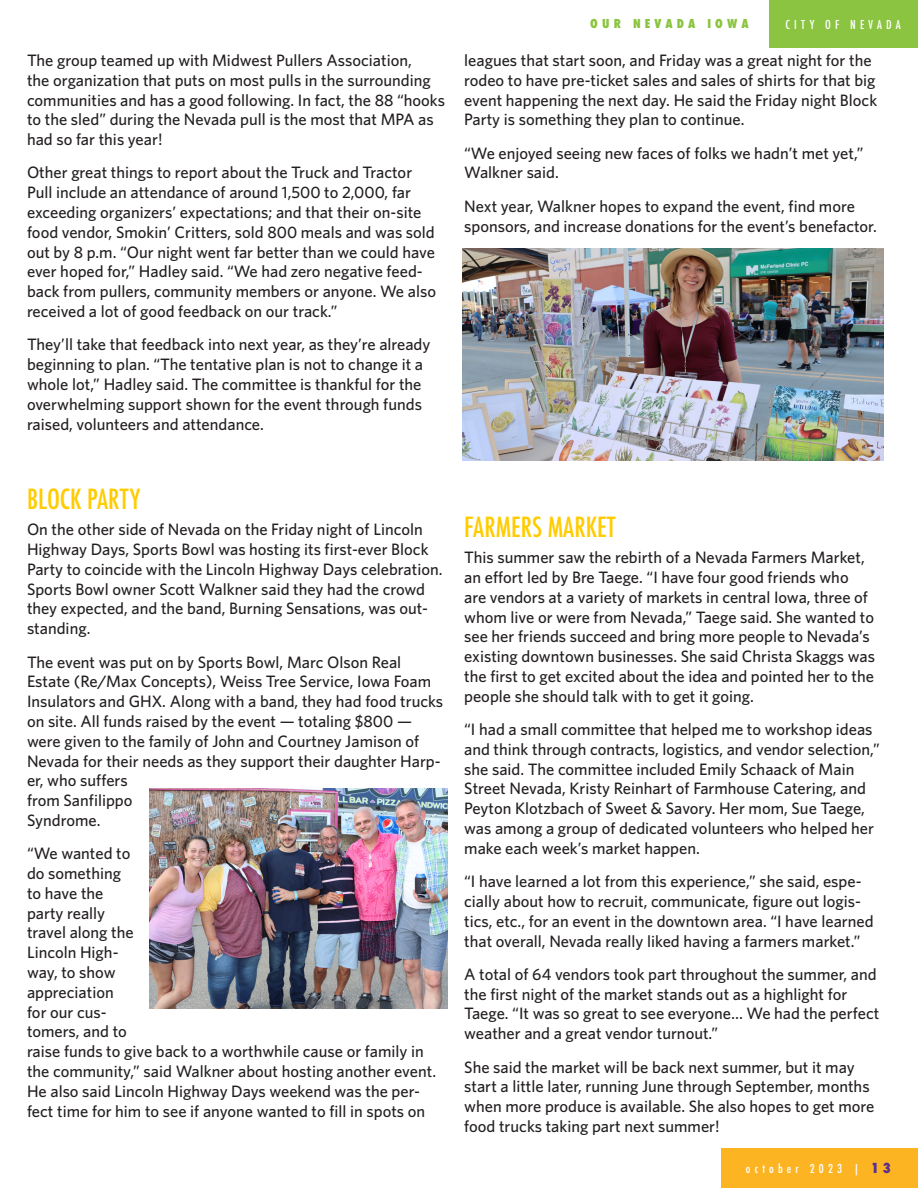
<style>
.page{position:relative;width:918px;height:1188px;background:#fff}
.page>*{position:absolute;margin:0;border:0;box-sizing:border-box;transform-origin:0 0}
.Subhead{font:500 condensed 27px "Futura";color:#fc0}
.t1{font:500 16.5px/19.8px "Whitney";color:#231f20}
.t2{font:500 condensed 12px "Futura";letter-spacing:.35em;color:#fff}
.t3{font:800 condensed 12px "Futura";letter-spacing:.35em;color:#8bc440}
.s1{font-weight:800;font-size:13.5px;color:#5b2e91}
</style>
<div class="page">
<div style="left:721px;top:1148px;width:197px;height:40px;background:#fcb423"></div>
<div style="left:770px;top:0;width:148px;height:48px;background:#8bc440"></div>
<img style="left:149px;top:788px;width:298px;height:221px">
<img style="left:462px;top:248px;width:421px;height:212px">
<p class="t1" style="left:27px;top:50px;width:420px">The group teamed up with Midwest Pullers Association,<br>the organization that puts on most pulls in the surrounding communities and has a good following. In fact, the 88 “hooks to the sled” during the Nevada pull is the most that MPA as had so far this year!</p>
<p class="t1" style="left:27px;top:162px;width:411px">Other great things to report about the Truck and Tractor Pull include an attendance of around 1,500 to 2,000, far exceeding organizers’ expectations; and that their on-site food vendor, Smokin’ Critters, sold 800 meals and was sold out by 8 p.m. “Our night went far better than we could have ever hoped for,” Hadley said. “We had zero negative feed&shy;back from pullers, community members or anyone. We also received a lot of good feedback on our track.”</p>
<p class="t1" style="left:27px;top:334px;width:405px">They’ll take that feedback into next year, as they’re already beginning to plan. “The tentative plan is not to change it a whole lot,” Hadley said. The committee is thankful for the overwhelming support shown for the event through funds raised, volunteers and attendance.</p>
<p class="t3" style="left:590px;top:16px;width:160px">OUR NEVADA IOWA</p>
<p class="t2" style="left:786px;top:16px;width:117px">CITY OF NEVADA</p>
<p class="t1" style="left:464px;top:50px;width:415px">leagues that start soon, and Friday was a great night for the rodeo to have pre-ticket sales and sales of shirts for that big event happening the next day. He said the Friday night Block Party is something they plan to continue.</p>
<p class="t1" style="left:464px;top:143px;width:401px">“We enjoyed seeing new faces of folks we hadn’t met yet,”<br>Walkner said.</p>
<p class="t1" style="left:464px;top:196px;width:414px">Next year, Walkner hopes to expand the event, find more sponsors, and increase donations for the event’s benefactor.</p>
<p class="Subhead" style="left:27px;top:481px;width:115px">BLOCK PARTY</p>
<p class="t1" style="left:27px;top:519px;width:417px">On the other side of Nevada on the Friday night of Lincoln Highway Days, Sports Bowl was hosting its first-ever Block Party to coincide with the Lincoln Highway Days celebration.<br>Sports Bowl owner Scott Walkner said they had the crowd they expected, and the band, Burning Sensations, was out&shy;standing.</p>
<p class="t1" style="left:27px;top:651px;width:418px">The event was put on by Sports Bowl, Marc Olson Real Estate (Re/Max Concepts), Weiss Tree Service, Iowa Foam Insulators and GHX. Along with a band, they had food trucks on site. All funds raised by the event — totaling $800 — were given to the family of John and Courtney Jamison of Nevada for their needs as they support their daughter Harp&shy;er, who suffers<br>from Sanfilippo<br>Syndrome.</p>
<p class="t1" style="left:27px;top:843px;width:411px">“We wanted to<br>do something<br>to have the<br>party really<br>travel along the<br>Lincoln High-<br>way, to show<br>appreciation<br>for our cus-<br>tomers, and to<br>raise funds to give back to a worthwhile cause or family in the community,” said Walkner about hosting another event.<br>He also said Lincoln Highway Days weekend was the per&shy;fect time for him to see if anyone wanted to fill in spots on</p>
<p class="Subhead" style="left:464px;top:509px;width:153px">FARMERS MARKET</p>
<p class="t1" style="left:464px;top:547px;width:412px">This summer saw the rebirth of a Nevada Farmers Market, an effort led by Bre Taege. “I have four good friends who<br>are vendors at a variety of markets in central Iowa, three of whom live or were from Nevada,” Taege said. She wanted to see her friends succeed and bring more people to Nevada’s existing downtown businesses. She said Christa Skaggs was the first to get excited about the idea and pointed her to the people she should talk with to get it going.</p>
<p class="t1" style="left:464px;top:719px;width:417px">“I had a small committee that helped me to workshop ideas and think through contracts, logistics, and vendor selection,” she said. The committee included Emily Schaack of Main Street Nevada, Kristy Reinhart of Farmhouse Catering, and Peyton Klotzbach of Sweet &amp; Savory. Her mom, Sue Taege, was among a group of dedicated volunteers who helped her make each week’s market happen.</p>
<p class="t1" style="left:464px;top:871px;width:411px">“I have learned a lot from this experience,” she said, espe&shy;cially about how to recruit, communicate, figure out logis&shy;tics, etc., for an event in the downtown area. “I have learned that overall, Nevada really liked having a farmers market.”</p>
<p class="t1" style="left:464px;top:964px;width:417px">A total of 64 vendors took part throughout the summer, and the first night of the market stands out as a highlight for Taege. “It was so great to see everyone… We had the perfect weather and a great vendor turnout.”</p>
<p class="t1" style="left:464px;top:1056px;width:412px">She said the market will be back next summer, but it may start a little later, running June through September, months when more produce is available. She also hopes to get more food trucks taking part next summer!</p>
<p class="t2" style="left:746px;top:1161px;width:146px">october 2023 | <span class="s1">13</span></p>
</div>
